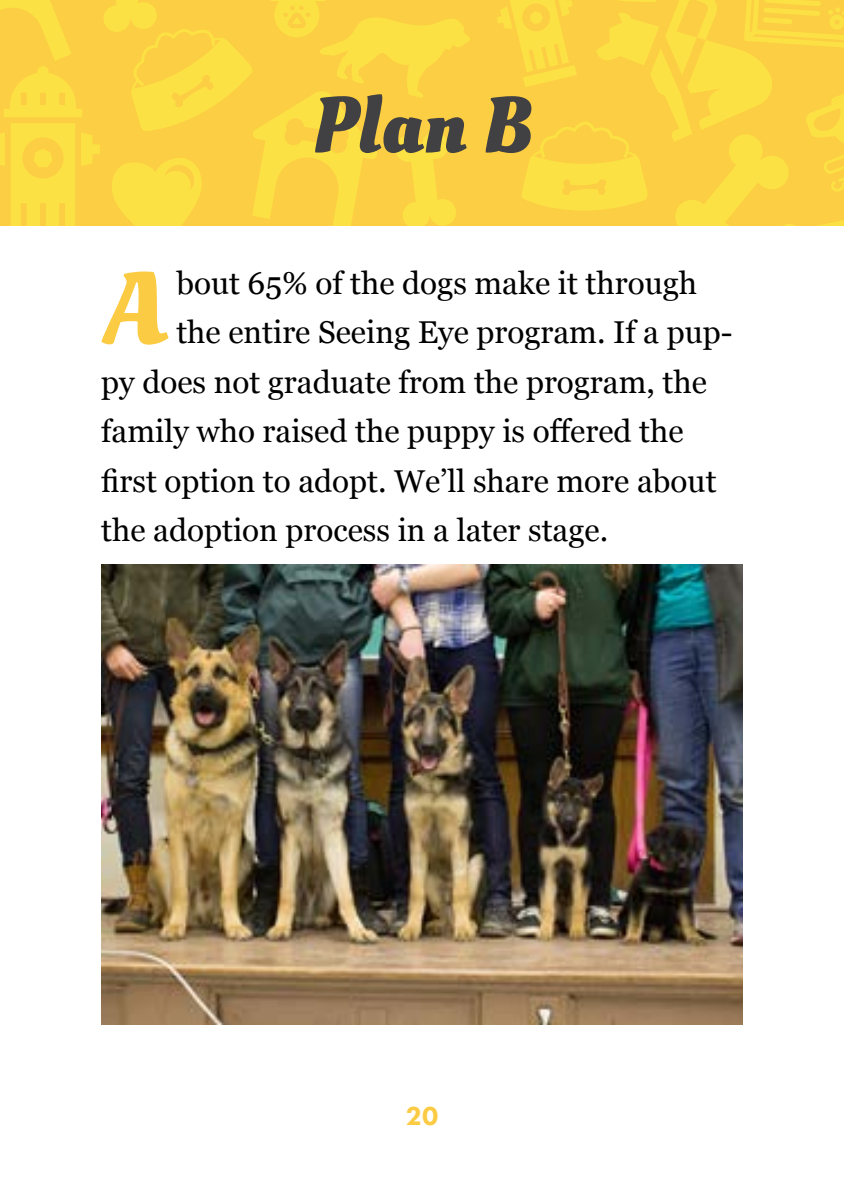
<style>
.page{position:relative;width:844px;height:1193px;background:#fff}
.page>*{position:absolute;margin:0;border:0;box-sizing:border-box;transform-origin:0 0}
.t1{font:700 101.25px "Oleo Script";color:#fccb44}
.t2{font:700 78.75px "Oleo Script";color:#414042}
.t3{font:31.5px "Georgia";color:#000}
.t4{font:800 27px "Futura PT";color:#fccb44}
</style>
<div class="page">
<div style="left:0;top:0;width:844px;height:225px;background:linear-gradient(to right,#fcd543,#fcd343)"></div>
<img style="left:101px;top:565px;width:641px;height:459px">
<h2 class="t2" style="left:312px;top:78px;width:222px">Plan B</h2>
<h1 class="t1" style="left:104px;top:248px;width:63px">A</h1>
<p class="t3" style="left:176px;top:260px;width:522px">bout 65% of the dogs make it through</p>
<p class="t3" style="left:176px;top:309px;width:558px">the entire Seeing Eye program. If a pup-</p>
<p class="t3" style="left:101px;top:359px;width:607px">py does not graduate from the program, the</p>
<p class="t3" style="left:101px;top:408px;width:584px">family who raised the puppy is offered the</p>
<p class="t3" style="left:101px;top:458px;width:617px">first option to adopt. We’ll share more about</p>
<p class="t3" style="left:101px;top:507px;width:508px">the adoption process in a later stage.</p>
<p class="t4" style="left:406px;top:1099px;width:34px">20</p>
</div>
